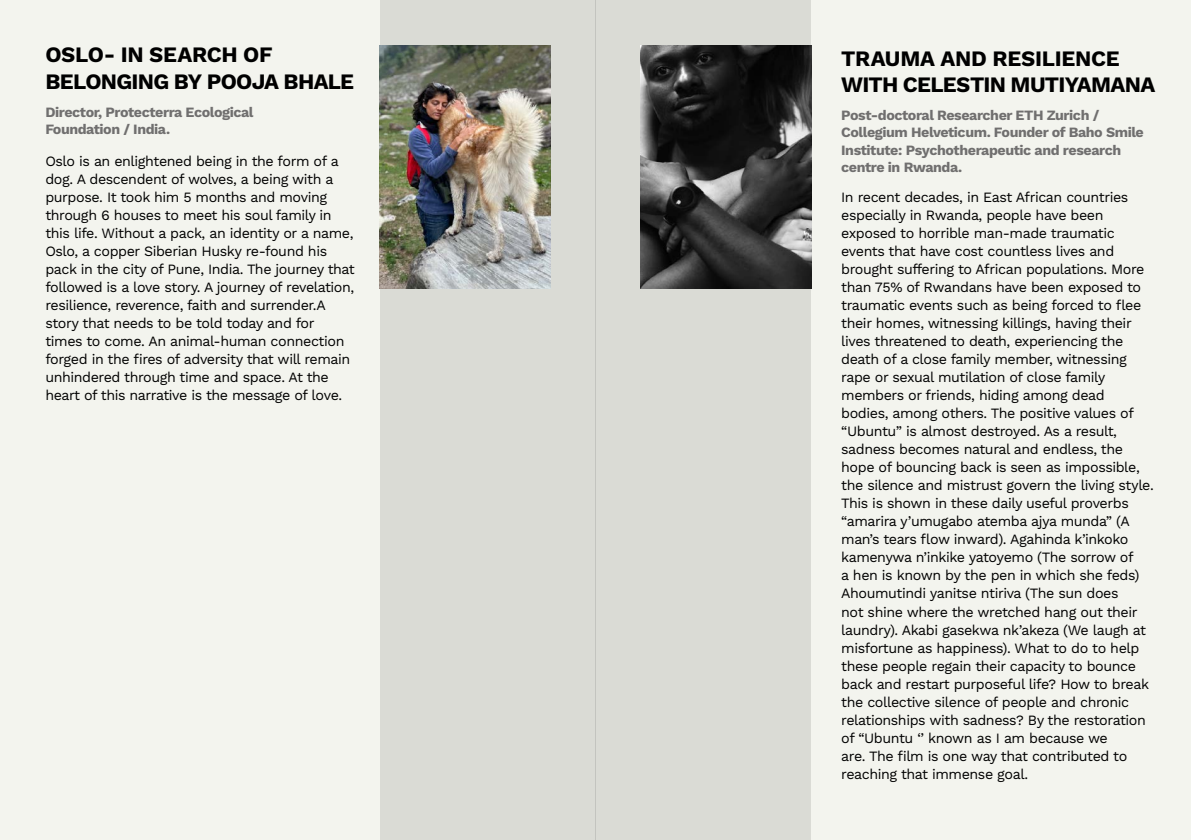
<style>
.page{position:relative;width:1191px;height:840px;background:#fff}
.page>*{position:absolute;margin:0;border:0;box-sizing:border-box;transform-origin:0 0}
.t1{font:700 22px/26.4px "Work Sans";letter-spacing:-.03em;color:#000}
.t2{font:14.2px/18px "Work Sans";letter-spacing:-.03em;color:#000}
.t3{font:700 14.2px/17px "Work Sans";letter-spacing:-.03em;color:#706f6f}
</style>
<div class="page">
<div style="left:0;top:0;width:1191px;height:839px;background:#f3f4ee"></div>
<div style="left:595px;top:0;width:216px;height:839px;background:#dadbd5"></div>
<div style="left:380px;top:0;width:215px;height:839px;background:#dadbd5"></div>
<img style="left:641px;top:45px;width:170px;height:243px">
<img style="left:380px;top:45px;width:170px;height:243px">
<h1 class="t1" style="left:45px;top:43px;width:310px">OSLO- IN SEARCH OF<br>BELONGING BY POOJA BHALE</h1>
<p class="t3" style="left:45px;top:104px;width:210px">Director, Protecterra Ecological<br>Foundation / India.</p>
<p class="t2" style="left:45px;top:152px;width:311px">Oslo is an enlightened being in the form of a dog. A descendent of wolves, a being with a purpose. It took him 5 months and moving through 6 houses to meet his soul family in this life. Without a pack, an identity or a name, Oslo, a copper Siberian Husky re-found his pack in the city of Pune, India. The journey that followed is a love story. A journey of revelation, resilience, reverence, faith and surrender.A story that needs to be told today and for times to come. An animal-human connection forged in the fires of adversity that will remain unhindered through time and space. At the heart of this narrative is the message of love.</p>
<h1 class="t1" style="left:841px;top:46px;width:316px">TRAUMA AND RESILIENCE<br>WITH CELESTIN MUTIYAMANA</h1>
<p class="t3" style="left:841px;top:108px;width:304px">Post-doctoral Researcher ETH Zurich / Collegium Helveticum. Founder of Baho Smile Institute: Psychotherapeutic and research centre in Rwanda.</p>
<p class="t2" style="left:841px;top:188px;width:314px">In recent decades, in East African countries especially in Rwanda, people have been exposed to horrible man-made traumatic events that have cost countless lives and brought suffering to African populations. More than 75% of Rwandans have been exposed to traumatic events such as being forced to flee their homes, witnessing killings, having their lives threatened to death, experiencing the death of a close family member, witnessing rape or sexual mutilation of close family members or friends, hiding among dead bodies, among others. The positive values of “Ubuntu” is almost destroyed. As a result, sadness becomes natural and endless, the hope of bouncing back is seen as impossible, the silence and mistrust govern the living style.<br>This is shown in these daily useful proverbs “amarira y’umugabo atemba ajya munda” (A man’s tears flow inward). Agahinda k’inkoko kamenywa n’inkike yatoyemo (The sorrow of<br>a hen is known by the pen in which she feds)<br>Ahoumutindi yanitse ntiriva (The sun does<br>not shine where the wretched hang out their laundry). Akabi gasekwa nk’akeza (We laugh at misfortune as happiness). What to do to help these people regain their capacity to bounce back and restart purposeful life? How to break the collective silence of people and chronic relationships with sadness? By the restoration of “Ubuntu ‘’ known as I am because we<br>are. The film is one way that contributed to reaching that immense goal.</p>
</div>
